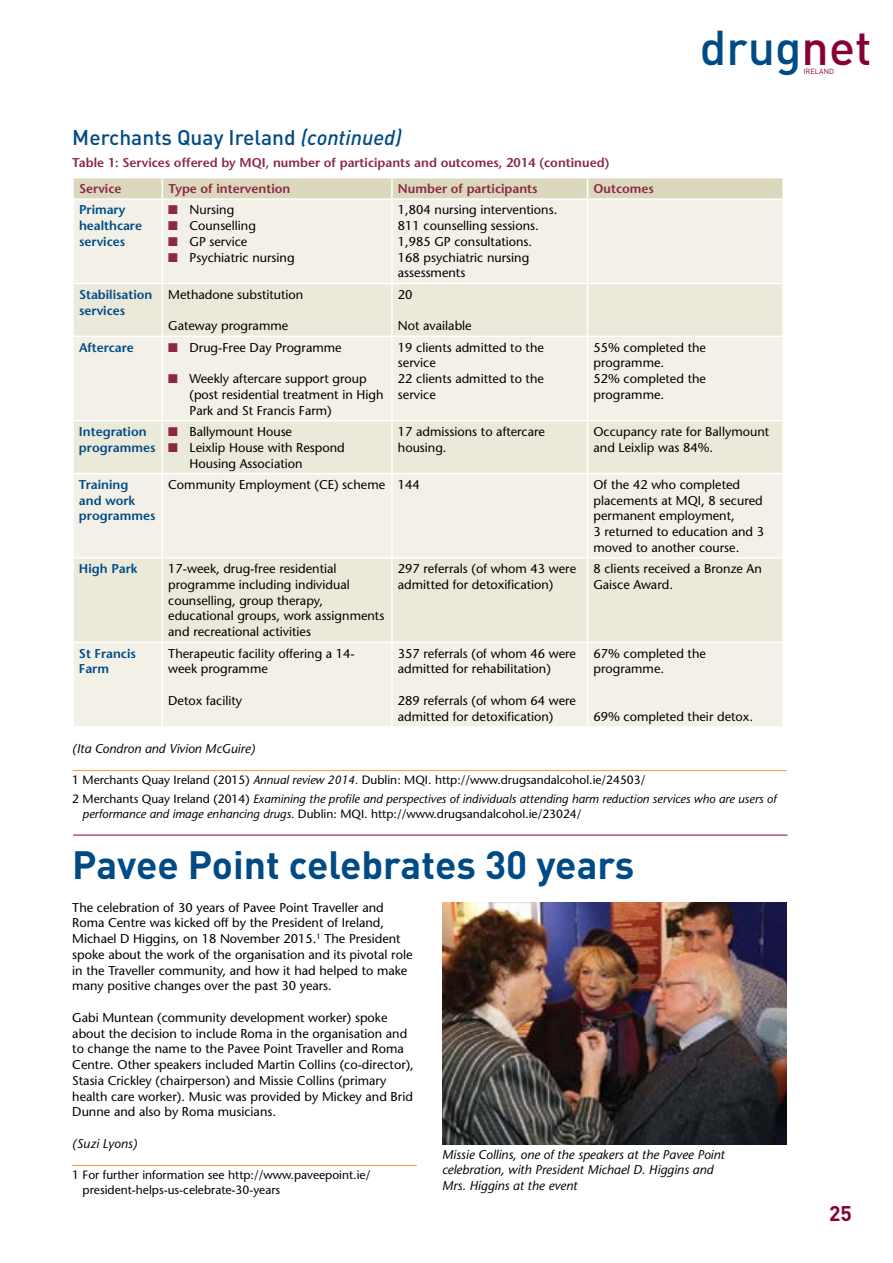
<style>
.page{position:relative;width:893px;height:1263px;background:#fff}
.page>*{position:absolute;margin:0;border:0;box-sizing:border-box;transform-origin:0 0}
.t1{font:500 48.3px "DIN";color:#004b85}
.t2{font:700 39px "DIN";color:#004b85}
.t3{font:500 21px "DIN";color:#004b85}
.t4{font:700 21px "DIN";color:#860037}
.t5{font:500 12.75px/15.8px "Stone Sans Std";color:#000}
.t6{font:italic 500 12.75px/15.8px "Stone Sans Std";color:#000}
.t7{font:600 12.75px/26.4px "Stone Sans Std";color:#8b2842}
.t8{font:600 12.75px/15.8px "Stone Sans Std";color:#004b85}
.t9{font:italic 500 12px/19.2px "Stone Sans Std";color:#000}
.t10{font:500 12px/15px "Stone Sans Std";color:#000}
.t11{font:7.35px "DIN";color:#860037}
.s1{font-style:italic}
.s2{color:#8b2842}
.s3{color:#860037}
.s4{font-style:normal}
</style>
<div class="page">
<hr style="left:72px;top:770px;width:715px;height:1px;background:#f89842">
<div style="left:74px;top:200px;width:708px;height:526px;background:#f2f0e7"></div>
<svg style="left:74px;top:284px;width:708px;height:358px;background:#eeece0"></svg>
<div style="left:73px;top:178px;width:709px;height:20px;background:#dbd8bd"></div>
<hr style="left:162px;top:200px;width:1px;height:83px;background:#fff">
<hr style="left:391px;top:200px;width:2px;height:83px;background:#fff">
<hr style="left:587px;top:200px;width:1px;height:83px;background:#fff">
<hr style="left:72px;top:283px;width:90px;height:1px;background:#fff">
<hr style="left:162px;top:283px;width:230px;height:1px;background:#fff">
<hr style="left:162px;top:284px;width:1px;height:52px;background:#fff">
<hr style="left:392px;top:283px;width:196px;height:1px;background:#fff">
<hr style="left:391px;top:284px;width:2px;height:52px;background:#fff">
<hr style="left:588px;top:283px;width:196px;height:1px;background:#fff">
<hr style="left:587px;top:284px;width:1px;height:52px;background:#fff">
<hr style="left:72px;top:336px;width:90px;height:1px;background:#fff">
<hr style="left:162px;top:336px;width:230px;height:1px;background:#fff">
<hr style="left:162px;top:337px;width:1px;height:83px;background:#fff">
<hr style="left:392px;top:336px;width:196px;height:1px;background:#fff">
<hr style="left:391px;top:337px;width:2px;height:83px;background:#fff">
<hr style="left:588px;top:336px;width:196px;height:1px;background:#fff">
<hr style="left:587px;top:337px;width:1px;height:83px;background:#fff">
<hr style="left:72px;top:420px;width:90px;height:1px;background:#fff">
<hr style="left:162px;top:420px;width:230px;height:1px;background:#fff">
<hr style="left:162px;top:421px;width:1px;height:52px;background:#fff">
<hr style="left:392px;top:420px;width:196px;height:1px;background:#fff">
<hr style="left:391px;top:421px;width:2px;height:52px;background:#fff">
<hr style="left:588px;top:420px;width:196px;height:1px;background:#fff">
<hr style="left:587px;top:421px;width:1px;height:52px;background:#fff">
<hr style="left:72px;top:473px;width:90px;height:1px;background:#fff">
<hr style="left:162px;top:473px;width:230px;height:1px;background:#fff">
<hr style="left:162px;top:474px;width:1px;height:83px;background:#fff">
<hr style="left:392px;top:473px;width:196px;height:1px;background:#fff">
<hr style="left:391px;top:474px;width:2px;height:83px;background:#fff">
<hr style="left:588px;top:473px;width:196px;height:1px;background:#fff">
<hr style="left:587px;top:474px;width:1px;height:83px;background:#fff">
<hr style="left:72px;top:557px;width:90px;height:2px;background:#fff">
<hr style="left:162px;top:557px;width:230px;height:2px;background:#fff">
<hr style="left:162px;top:559px;width:1px;height:83px;background:#fff">
<hr style="left:392px;top:557px;width:196px;height:2px;background:#fff">
<hr style="left:391px;top:559px;width:2px;height:83px;background:#fff">
<hr style="left:588px;top:557px;width:196px;height:2px;background:#fff">
<hr style="left:587px;top:559px;width:1px;height:83px;background:#fff">
<hr style="left:72px;top:642px;width:90px;height:1px;background:#fff">
<hr style="left:162px;top:642px;width:230px;height:1px;background:#fff">
<hr style="left:162px;top:643px;width:1px;height:83px;background:#fff">
<hr style="left:392px;top:642px;width:196px;height:1px;background:#fff">
<hr style="left:391px;top:643px;width:2px;height:83px;background:#fff">
<hr style="left:588px;top:642px;width:196px;height:1px;background:#fff">
<hr style="left:587px;top:643px;width:1px;height:83px;background:#fff">
<hr style="left:72px;top:1165px;width:345px;height:1px;background:#f89842">
<hr style="left:73px;top:835px;width:714px;height:1px;background:#860037">
<img style="left:442px;top:902px;width:345px;height:243px">
<h3 class="t3" style="left:72px;top:124px;width:331px">Merchants Quay Ireland <span class="s1">(continued)</span></h3>
<p class="t7" style="left:79px;top:149px;width:532px;text-indent:-7px">Table 1: Services offered by MQI, number of participants and outcomes, 2014 (continued)<br>Service</p>
<p class="t7" style="left:168px;top:175px;width:124px">Type of intervention</p>
<p class="t7" style="left:398px;top:175px;width:141px">Number of participants</p>
<p class="t7" style="left:594px;top:175px;width:62px">Outcomes</p>
<p class="t8" style="left:79px;top:202px;width:65px">Primary healthcare services</p>
<p class="t5" style="left:168px;top:202px;width:67px"><span class="s2">■</span> Nursing</p>
<p class="t5" style="left:168px;top:218px;width:89px"><span class="s2">■</span> Counselling</p>
<p class="t5" style="left:168px;top:234px;width:81px"><span class="s2">■</span> GP service</p>
<p class="t5" style="left:168px;top:249px;width:128px"><span class="s2">■</span> Psychiatric nursing</p>
<p class="t8" style="left:79px;top:286px;width:75px">Stabilisation services</p>
<p class="t5" style="left:168px;top:286px;width:137px">Methadone substitution</p>
<p class="t5" style="left:168px;top:318px;width:121px">Gateway programme</p>
<p class="t5" style="left:398px;top:202px;width:161px">1,804 nursing interventions.<br>811 counselling sessions.<br>1,985 GP consultations.<br>168 psychiatric nursing assessments</p>
<p class="t5" style="left:398px;top:286px;width:16px">20</p>
<p class="t5" style="left:398px;top:318px;width:75px">Not available</p>
<h1 class="t1" style="left:700px;top:17px;width:173px">drug<span class="s3">net</span></h1>
<p class="t11" style="left:803px;top:67px;width:32px">IRELAND</p>
<p class="t8" style="left:79px;top:339px;width:56px">Aftercare</p>
<p class="t5" style="left:168px;top:339px;width:175px"><span class="s2">■</span> Drug-Free Day Programme</p>
<p class="t5" style="left:190px;top:371px;width:195px;text-indent:-21px"><span class="s2">■</span> Weekly aftercare support group (post residential treatment in High<br>Park and St Francis Farm)</p>
<p class="t8" style="left:79px;top:424px;width:78px">Integration programmes</p>
<p class="t5" style="left:168px;top:424px;width:125px"><span class="s2">■</span> Ballymount House</p>
<p class="t5" style="left:190px;top:439px;width:157px;text-indent:-21px"><span class="s2">■</span> Leixlip House with Respond<br>Housing Association</p>
<p class="t5" style="left:398px;top:339px;width:148px">19 clients admitted to the service<br>22 clients admitted to the service</p>
<p class="t5" style="left:593px;top:339px;width:114px">55% completed the programme.<br>52% completed the programme.</p>
<p class="t5" style="left:398px;top:424px;width:149px">17 admissions to aftercare housing.</p>
<p class="t5" style="left:593px;top:424px;width:177px">Occupancy rate for Ballymount and Leixlip was 84%.</p>
<p class="t8" style="left:79px;top:476px;width:78px">Training<br>and work programmes</p>
<p class="t5" style="left:168px;top:477px;width:253px">Community Employment (CE) scheme 144</p>
<p class="t5" style="left:593px;top:477px;width:172px">Of the 42 who completed placements at MQI, 8 secured permanent employment,<br>3 returned to education and 3 moved to another course.</p>
<p class="t8" style="left:79px;top:561px;width:60px">High Park</p>
<p class="t5" style="left:168px;top:561px;width:218px">17-week, drug-free residential programme including individual counselling, group therapy, educational groups, work assignments and recreational activities</p>
<p class="t5" style="left:398px;top:561px;width:180px">297 referrals (of whom 43 were admitted for detoxification)</p>
<p class="t5" style="left:593px;top:561px;width:170px">8 clients received a Bronze An<br>Gaisce Award.</p>
<p class="t8" style="left:79px;top:645px;width:58px">St Francis<br>Farm</p>
<p class="t5" style="left:168px;top:645px;width:188px">Therapeutic facility offering a 14- week programme</p>
<p class="t5" style="left:168px;top:692px;width:75px">Detox facility</p>
<p class="t5" style="left:398px;top:645px;width:180px">357 referrals (of whom 46 were admitted for rehabilitation)</p>
<p class="t5" style="left:398px;top:692px;width:180px">289 referrals (of whom 64 were admitted for detoxification)</p>
<p class="t5" style="left:593px;top:645px;width:114px">67% completed the programme.</p>
<p class="t5" style="left:593px;top:708px;width:161px">69% completed their detox.</p>
<p class="t6" style="left:72px;top:740px;width:184px">(Ita Condron and Vivion McGuire)</p>
<p class="t9" style="left:72px;top:770px;width:706px"><span class="s4">1 Merchants Quay Ireland (2015)</span> Annual review 2014. <span class="s4">Dublin: MQI. http://www.drugsandalcohol.ie/24503/<br>2 Merchants Quay Ireland (2014)</span> Examining the profile and perspectives of individuals attending harm reduction services who are users of</p>
<p class="t10" style="left:83px;top:806px;width:500px"><span class="s1">performance and image enhancing drugs.</span> Dublin: MQI. http://www.drugsandalcohol.ie/23024/</p>
<h2 class="t2" style="left:72px;top:839px;width:564px">Pavee Point celebrates 30 years</h2>
<p class="t5" style="left:72px;top:899px;width:342px">The celebration of 30 years of Pavee Point Traveller and Roma Centre was kicked off by the President of Ireland, Michael D Higgins, on 18 November 2015.<sup>1</sup> The President spoke about the work of the organisation and its pivotal role in the Traveller community, and how it had helped to make many positive changes over the past 30 years.</p>
<p class="t5" style="left:72px;top:1009px;width:343px">Gabi Muntean (community development worker) spoke about the decision to include Roma in the organisation and to change the name to the Pavee Point Traveller and Roma Centre. Other speakers included Martin Collins (co-director), Stasia Crickley (chairperson) and Missie Collins (primary health care worker). Music was provided by Mickey and Brid Dunne and also by Roma musicians.</p>
<p class="t6" style="left:72px;top:1135px;width:67px">(Suzi Lyons)</p>
<p class="t10" style="left:83px;top:1167px;width:289px;text-indent:-10px">1 For further information see http://www.paveepoint.ie/ president-helps-us-celebrate-30-years</p>
<p class="t6" style="left:442px;top:1146px;width:284px">Missie Collins, one of the speakers at the Pavee Point celebration, with President Michael D. Higgins and<br>Mrs. Higgins at the event</p>
<h3 class="t4" style="left:829px;top:1199px;width:24px">25</h3>
</div>
